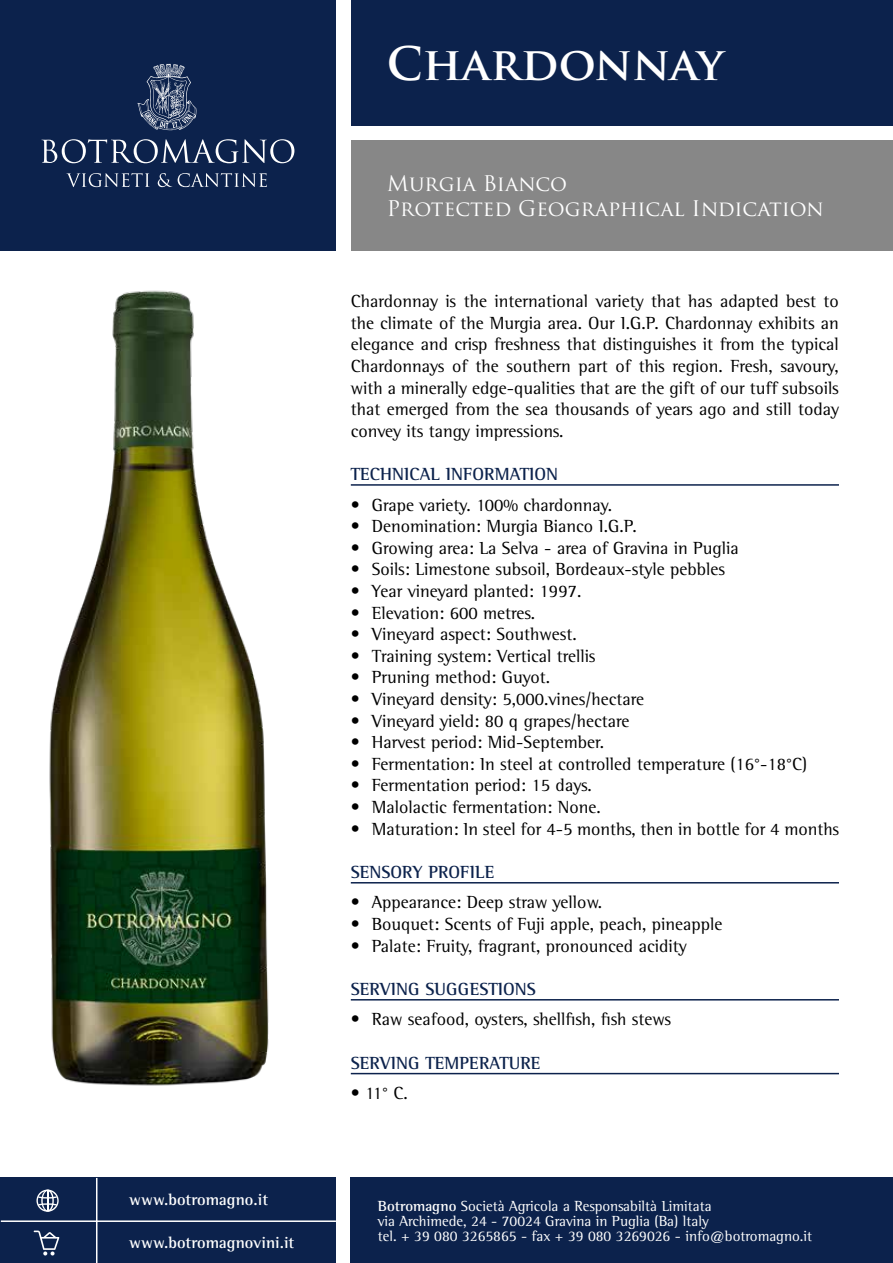
<style>
.page{position:relative;width:893px;height:1263px;background:#fff}
.page>*{position:absolute;margin:0;border:0;box-sizing:border-box;transform-origin:0 0}
.t1{font:700 45px "Trajan Pro";color:#fff}
.t2{font:21px/25.2px "Trajan Pro";color:#fff}
.t3{font:18px/21.6px "Rotis Semi Serif";color:#000;text-align:justify}
.t4{font:700 18px "Rotis Semi Serif";color:#0c224c}
.t5{font:700 16.5px "Rotis Semi Serif";color:#fff}
.t6{font:15px/15px "Rotis Semi Serif";color:#fff}
.s1{font-weight:700}
</style>
<div class="page">
<div style="left:0;top:0;width:336px;height:251px;background:#0c224c"></div>
<div style="left:0;top:1178px;width:336px;height:85px;background:#0c224c"></div>
<div style="left:351px;top:1178px;width:542px;height:85px;background:#0c224c"></div>
<div style="left:351px;top:0;width:542px;height:125px;background:#0c224c"></div>
<div style="left:351px;top:140px;width:542px;height:111px;background:#878787"></div>
<svg style="left:34px;top:1230px;width:25px;height:25px"></svg>
<svg style="left:36px;top:1189px;width:23px;height:23px"></svg>
<hr style="left:96px;top:1178px;width:1px;height:85px;background:#fff">
<hr style="left:1px;top:1220px;width:335px;height:2px;background:#fff">
<svg style="left:138px;top:64px;width:58px;height:66px"></svg>
<svg style="left:41px;top:139px;width:253px;height:24px"></svg>
<svg style="left:66px;top:173px;width:84px;height:14px"></svg>
<svg style="left:158px;top:173px;width:14px;height:14px"></svg>
<svg style="left:178px;top:173px;width:89px;height:14px"></svg>
<hr style="left:351px;top:484px;width:488px;height:2px;background:#0c224c">
<hr style="left:351px;top:882px;width:488px;height:1px;background:#0c224c">
<hr style="left:351px;top:999px;width:488px;height:1px;background:#0c224c">
<hr style="left:351px;top:1073px;width:488px;height:1px;background:#0c224c">
<img style="left:49px;top:290px;width:220px;height:796px">
<p class="t5" style="left:129px;top:1190px;width:140px">www.botromagno.it</p>
<p class="t5" style="left:129px;top:1232px;width:167px">www.botromagnovini.it</p>
<h1 class="t1" style="left:387px;top:35px;width:338px">CHARDONNAY</h1>
<p class="t2" style="left:387px;top:170px;width:438px">Murgia Bianco<br>Protected Geographical Indication</p>
<p class="t3" style="left:351px;top:290px;width:490px">Chardonnay is the international variety that has adapted best to the climate of the Murgia area. Our I.G.P. Chardonnay exhibits an elegance and crisp freshness that distinguishes it from the typical Chardonnays of the southern part of this region. Fresh, savoury, with a minerally edge-qualities that are the gift of our tuff subsoils that emerged from the sea thousands of years ago and still today convey its tangy impressions.</p>
<p class="t4" style="left:351px;top:463px;width:209px">TECHNICAL INFORMATION</p>
<p class="t3" style="left:351px;top:494px;width:263px">• Grape variety. 100% chardonnay.</p>
<p class="t3" style="left:351px;top:515px;width:287px">• Denomination: Murgia Bianco I.G.P.</p>
<p class="t3" style="left:351px;top:537px;width:389px">• Growing area: La Selva - area of Gravina in Puglia</p>
<p class="t3" style="left:351px;top:558px;width:376px">• Soils: Limestone subsoil, Bordeaux-style pebbles</p>
<p class="t3" style="left:351px;top:580px;width:232px">• Year vineyard planted: 1997.</p>
<p class="t3" style="left:351px;top:602px;width:186px">• Elevation: 600 metres.</p>
<p class="t3" style="left:351px;top:623px;width:228px">• Vineyard aspect: Southwest.</p>
<p class="t3" style="left:351px;top:645px;width:246px">• Training system: Vertical trellis</p>
<p class="t3" style="left:351px;top:666px;width:201px">• Pruning method: Guyot.</p>
<p class="t3" style="left:351px;top:688px;width:295px">• Vineyard density: 5,000.vines/hectare</p>
<p class="t3" style="left:351px;top:710px;width:280px">• Vineyard yield: 80 q grapes/hectare</p>
<p class="t3" style="left:351px;top:731px;width:255px">• Harvest period: Mid-September.</p>
<p class="t3" style="left:351px;top:753px;width:458px">• Fermentation: In steel at controlled temperature (16°-18°C)</p>
<p class="t3" style="left:351px;top:774px;width:242px">• Fermentation period: 15 days.</p>
<p class="t3" style="left:351px;top:796px;width:252px">• Malolactic fermentation: None.</p>
<p class="t3" style="left:351px;top:818px;width:490px">• Maturation: In steel for 4-5 months, then in bottle for 4 months</p>
<p class="t4" style="left:351px;top:861px;width:145px">SENSORY PROFILE</p>
<p class="t3" style="left:351px;top:891px;width:253px">• Appearance: Deep straw yellow.</p>
<p class="t3" style="left:351px;top:913px;width:373px">• Bouquet: Scents of Fuji apple, peach, pineapple</p>
<p class="t3" style="left:351px;top:935px;width:337px">• Palate: Fruity, fragrant, pronounced acidity</p>
<p class="t4" style="left:351px;top:978px;width:186px">SERVING SUGGESTIONS</p>
<p class="t3" style="left:351px;top:1008px;width:322px">• Raw seafood, oysters, shellfish, fish stews</p>
<p class="t4" style="left:351px;top:1052px;width:191px">SERVING TEMPERATURE</p>
<p class="t3" style="left:351px;top:1082px;width:59px">• 11° C.</p>
<p class="t6" style="left:378px;top:1198px;width:436px"><span class="s1">Botromagno</span> Società Agricola a Responsabiltà Limitata<br>via Archimede, 24 - 70024 Gravina in Puglia (Ba) ltaly<br>tel. + 39 080 3265865 - fax + 39 080 3269026 - info@botromagno.it</p>
</div>
